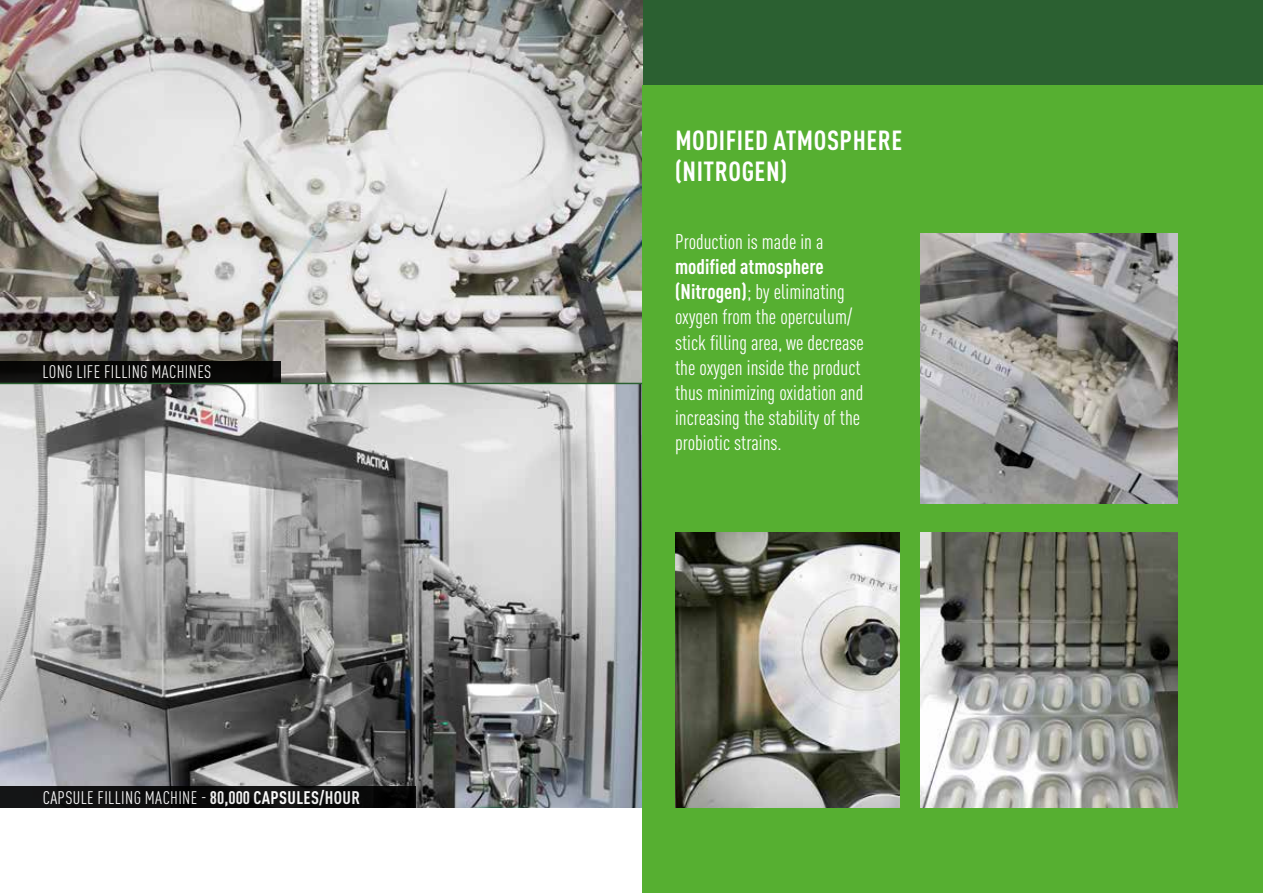
<style>
.page{position:relative;width:1263px;height:893px;background:#fff}
.page>*{position:absolute;margin:0;border:0;box-sizing:border-box;transform-origin:0 0}
.t1{font:700 condensed 27.3px/31.5px "DIN Pro";letter-spacing:.02em;color:#fff}
.t2{font:condensed 21px/25.2px "DIN Pro";color:#fff}
.t3{font:condensed 18px "DIN Pro";letter-spacing:.02em;color:#fff}
.s1{font-weight:700}
</style>
<div class="page">
<div style="left:0;top:0;width:1263px;height:213px;background:#2b6031"></div>
<img style="left:0;top:0;width:642px;height:383px">
<img style="left:0;top:385px;width:642px;height:423px">
<div style="left:642px;top:85px;width:621px;height:808px;background:#56af31"></div>
<img style="left:921px;top:532px;width:257px;height:276px">
<img style="left:921px;top:234px;width:257px;height:269px">
<img style="left:675px;top:532px;width:224px;height:276px">
<div style="left:0;top:361px;width:281px;height:22px;background:#080706"></div>
<div style="left:0;top:787px;width:415px;height:21px;background:#0e0e0e"></div>
<hr style="left:0;top:383px;width:642px;height:1px;background:#2b6031">
<p class="t3" style="left:43px;top:359px;width:170px">LONG LIFE FILLING MACHINES</p>
<p class="t3" style="left:43px;top:784px;width:319px">CAPSULE FILLING MACHINE - <span class="s1">80,000 CAPSULES/HOUR</span></p>
<h1 class="t1" style="left:675px;top:122px;width:229px">MODIFIED ATMOSPHERE (NITROGEN)</h1>
<p class="t2" style="left:675px;top:227px;width:150px">Production is made in a</p>
<p class="t2" style="left:675px;top:252px;width:190px"><span class="s1">modified atmosphere (Nitrogen)</span>; by eliminating oxygen from the operculum/ stick filling area, we decrease the oxygen inside the product thus minimizing oxidation and increasing the stability of the probiotic strains.</p>
</div>
